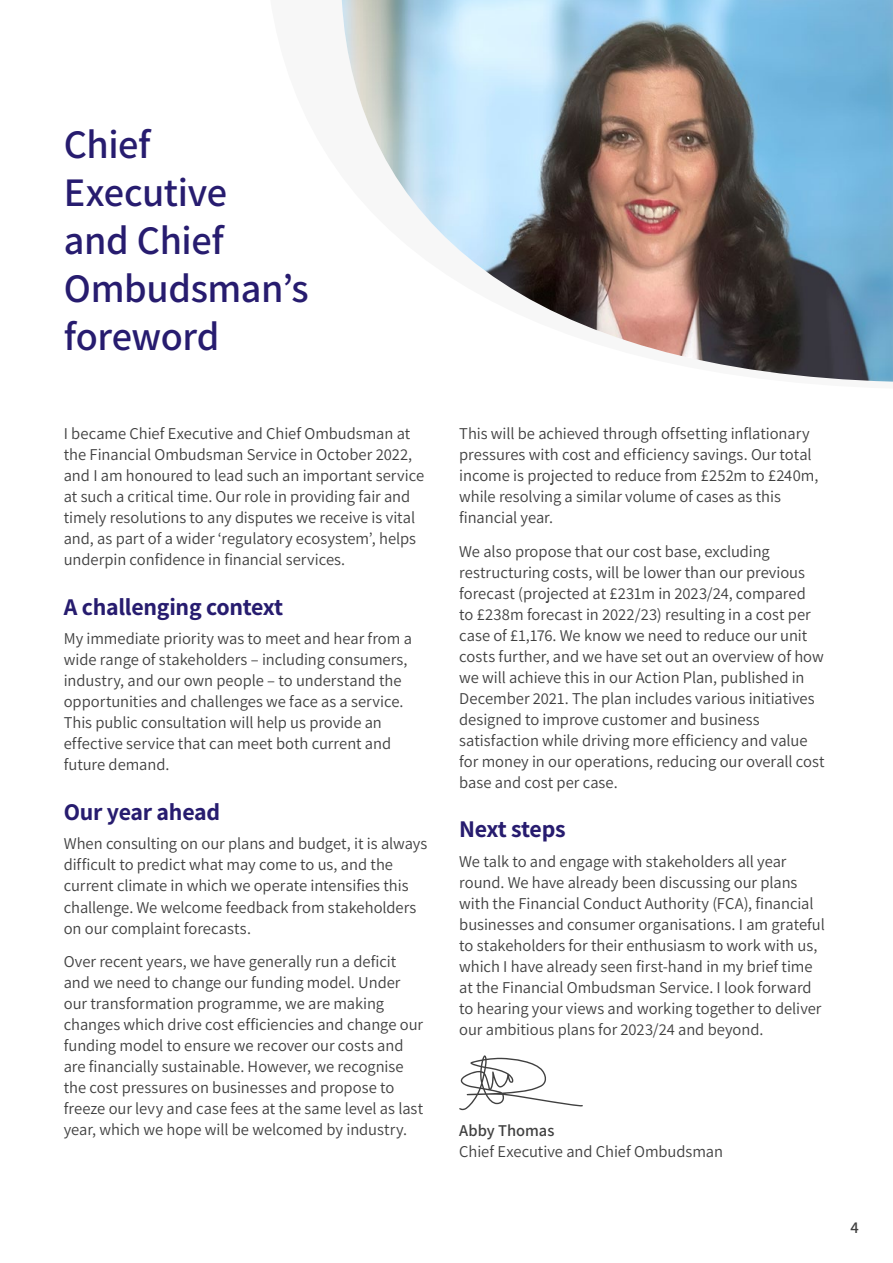
<style>
.page{position:relative;width:893px;height:1263px;background:#fff}
.page>*{position:absolute;margin:0;border:0;box-sizing:border-box;transform-origin:0 0}
.t1{font:600 40.5px/48px "Assistant";letter-spacing:-.01em;color:#271c6f}
.t2{font:700 24px "Assistant";letter-spacing:-.01em;color:#271c6f}
.txt{font:16.5px/21px "Assistant";letter-spacing:-.005em;color:#404040}
.t3{font:600 16.5px "Assistant";color:#404040}
.s1{font-weight:600}
</style>
<div class="page">
<svg style="left:459px;top:1055px;width:124px;height:55px"></svg>
<img style="left:342px;top:0;width:551px;height:382px">
<h2 class="t1" style="left:64px;top:119px;width:247px">Chief<br>Executive<br>and Chief<br>Ombudsman’s foreword</h2>
<p class="txt" style="left:64px;top:422px;width:362px">I became Chief Executive and Chief Ombudsman at the Financial Ombudsman Service in October 2022, and I am honoured to lead such an important service at such a critical time. Our role in providing fair and timely resolutions to any disputes we receive is vital and, as part of a wider ‘regulatory ecosystem’, helps underpin confidence in financial services.</p>
<h4 class="t2" style="left:64px;top:590px;width:221px">A challenging context</h4>
<p class="txt" style="left:64px;top:627px;width:350px">My immediate priority was to meet and hear from a wide range of stakeholders – including consumers, industry, and our own people – to understand the opportunities and challenges we face as a service.<br>This public consultation will help us provide an effective service that can meet both current and future demand.</p>
<h4 class="t2" style="left:64px;top:795px;width:158px">Our year ahead</h4>
<p class="txt" style="left:64px;top:833px;width:365px">When consulting on our plans and budget, it is always difficult to predict what may come to us, and the current climate in which we operate intensifies this challenge. We welcome feedback from stakeholders on our complaint forecasts.</p>
<p class="txt" style="left:64px;top:950px;width:361px">Over recent years, we have generally run a deficit and we need to change our funding model. Under our transformation programme, we are making changes which drive cost efficiencies and change our funding model to ensure we recover our costs and are financially sustainable. However, we recognise the cost pressures on businesses and propose to freeze our levy and case fees at the same level as last year, which we hope will be welcomed by industry.</p>
<p class="txt" style="left:459px;top:422px;width:361px">This will be achieved through offsetting inflationary pressures with cost and efficiency savings. Our total income is projected to reduce from £252m to £240m, while resolving a similar volume of cases as this financial year.</p>
<p class="txt" style="left:459px;top:540px;width:367px">We also propose that our cost base, excluding restructuring costs, will be lower than our previous forecast (projected at £231m in 2023/24, compared<br>to £238m forecast in 2022/23) resulting in a cost per case of £1,176. We know we need to reduce our unit costs further, and we have set out an overview of how we will achieve this in our Action Plan, published in December 2021. The plan includes various initiatives designed to improve customer and business satisfaction while driving more efficiency and value for money in our operations, reducing our overall cost base and cost per case.</p>
<h4 class="t2" style="left:459px;top:813px;width:108px">Next steps</h4>
<p class="txt" style="left:459px;top:850px;width:367px">We talk to and engage with stakeholders all year round. We have already been discussing our plans with the Financial Conduct Authority (FCA), financial businesses and consumer organisations. I am grateful to stakeholders for their enthusiasm to work with us, which I have already seen first‑hand in my brief time at the Financial Ombudsman Service. I look forward to hearing your views and working together to deliver our ambitious plans for 2023/24 and beyond.</p>
<p class="txt" style="left:459px;top:1119px;width:265px"><span class="s1">Abby Thomas<br></span>Chief Executive and Chief Ombudsman</p>
<p class="t3" style="left:850px;top:1216px;width:10px">4</p>
</div>
